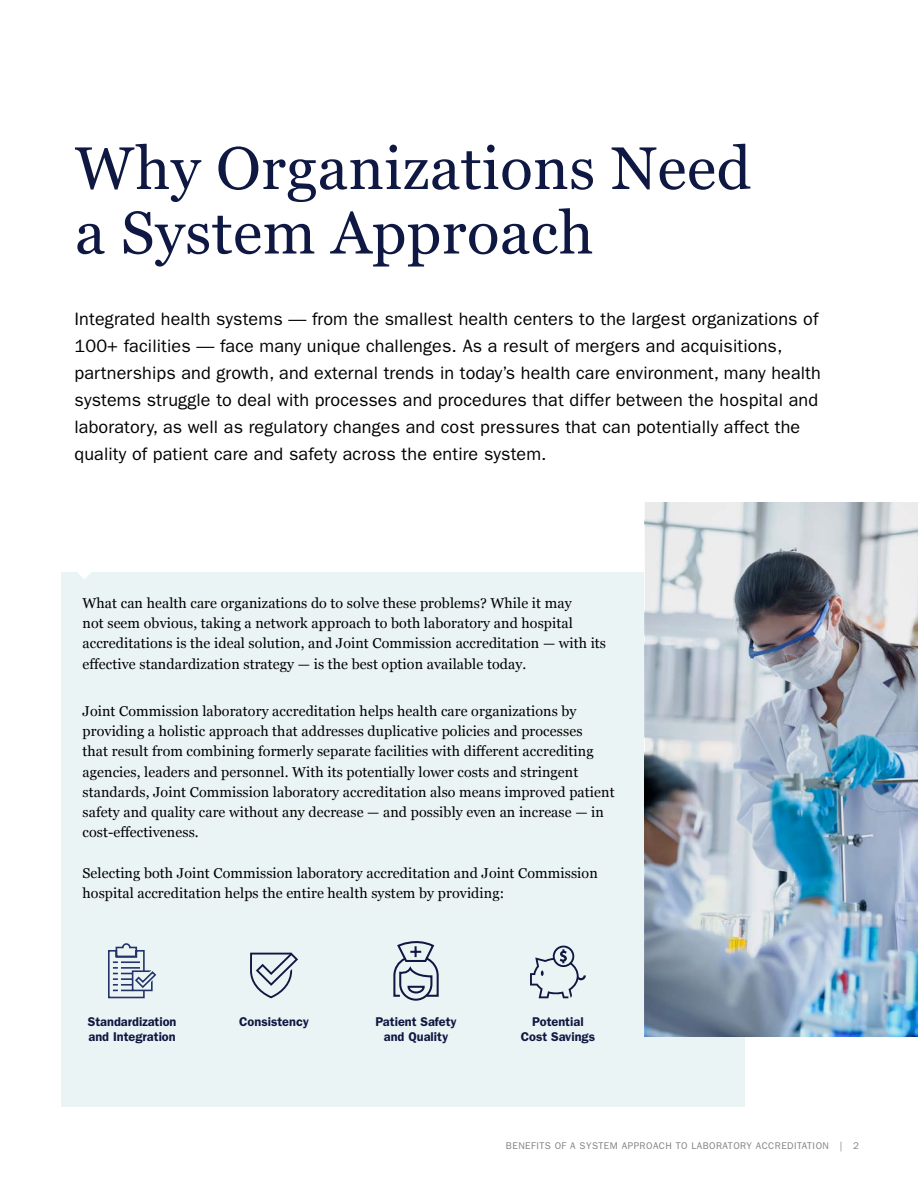
<style>
.page{position:relative;width:918px;height:1188px;background:#fff}
.page>*{position:absolute;margin:0;border:0;box-sizing:border-box;transform-origin:0 0}
.t1{font:60px/64.5px "Georgia";letter-spacing:.01em;color:#0e1842}
.t2{font:18px/27px "ITC Franklin Gothic Std";letter-spacing:.005em;color:#000}
.t3{font:14.25px/20.2px "Georgia";letter-spacing:.005em;color:#000}
.t4{font:600 12.75px/15px "ITC Franklin Gothic Std";color:#0e1842;text-align:center}
.t5{font:9.75px "ITC Franklin Gothic Std";letter-spacing:.05em;color:#808285}
</style>
<div class="page">
<div style="left:62px;top:572px;width:683px;height:535px;background:#ebf4f4"></div>
<svg style="left:78px;top:572px;width:13px;height:7px"></svg>
<svg style="left:108px;top:943px;width:49px;height:56px"></svg>
<svg style="left:250px;top:953px;width:48px;height:45px"></svg>
<svg style="left:530px;top:946px;width:56px;height:52px"></svg>
<svg style="left:393px;top:941px;width:46px;height:60px"></svg>
<img style="left:645px;top:502px;width:273px;height:535px">
<h1 class="t1" style="left:75px;top:134px;width:678px">Why Organizations Need a System Approach</h1>
<p class="t2" style="left:75px;top:305px;width:748px">Integrated health systems — from the smallest health centers to the largest organizations of 100+ facilities — face many unique challenges. As a result of mergers and acquisitions, partnerships and growth, and external trends in today’s health care environment, many health systems struggle to deal with processes and procedures that differ between the hospital and laboratory, as well as regulatory changes and cost pressures that can potentially affect the quality of patient care and safety across the entire system.</p>
<p class="t3" style="left:83px;top:592px;width:525px">What can health care organizations do to solve these problems? While it may<br>not seem obvious, taking a network approach to both laboratory and hospital accreditations is the ideal solution, and Joint Commission accreditation — with its effective standardization strategy — is the best option available today.</p>
<p class="t3" style="left:83px;top:700px;width:534px">Joint Commission laboratory accreditation helps health care organizations by providing a holistic approach that addresses duplicative policies and processes<br>that result from combining formerly separate facilities with different accrediting agencies, leaders and personnel. With its potentially lower costs and stringent standards, Joint Commission laboratory accreditation also means improved patient safety and quality care without any decrease — and possibly even an increase — in cost-effectiveness.</p>
<p class="t3" style="left:83px;top:862px;width:517px">Selecting both Joint Commission laboratory accreditation and Joint Commission hospital accreditation helps the entire health system by providing:</p>
<p class="t4" style="left:88px;top:1014px;width:90px;text-align:left">Standardization and Integration</p>
<p class="t4" style="left:239px;top:1014px;width:71px">Consistency</p>
<p class="t4" style="left:375px;top:1014px;width:83px">Patient Safety and Quality</p>
<p class="t4" style="left:521px;top:1014px;width:76px">Potential<br>Cost Savings</p>
<p class="t5" style="left:506px;top:1140px;width:354px">BENEFITS OF A SYSTEM APPROACH TO LABORATORY ACCREDITATION | 2</p>
</div>
